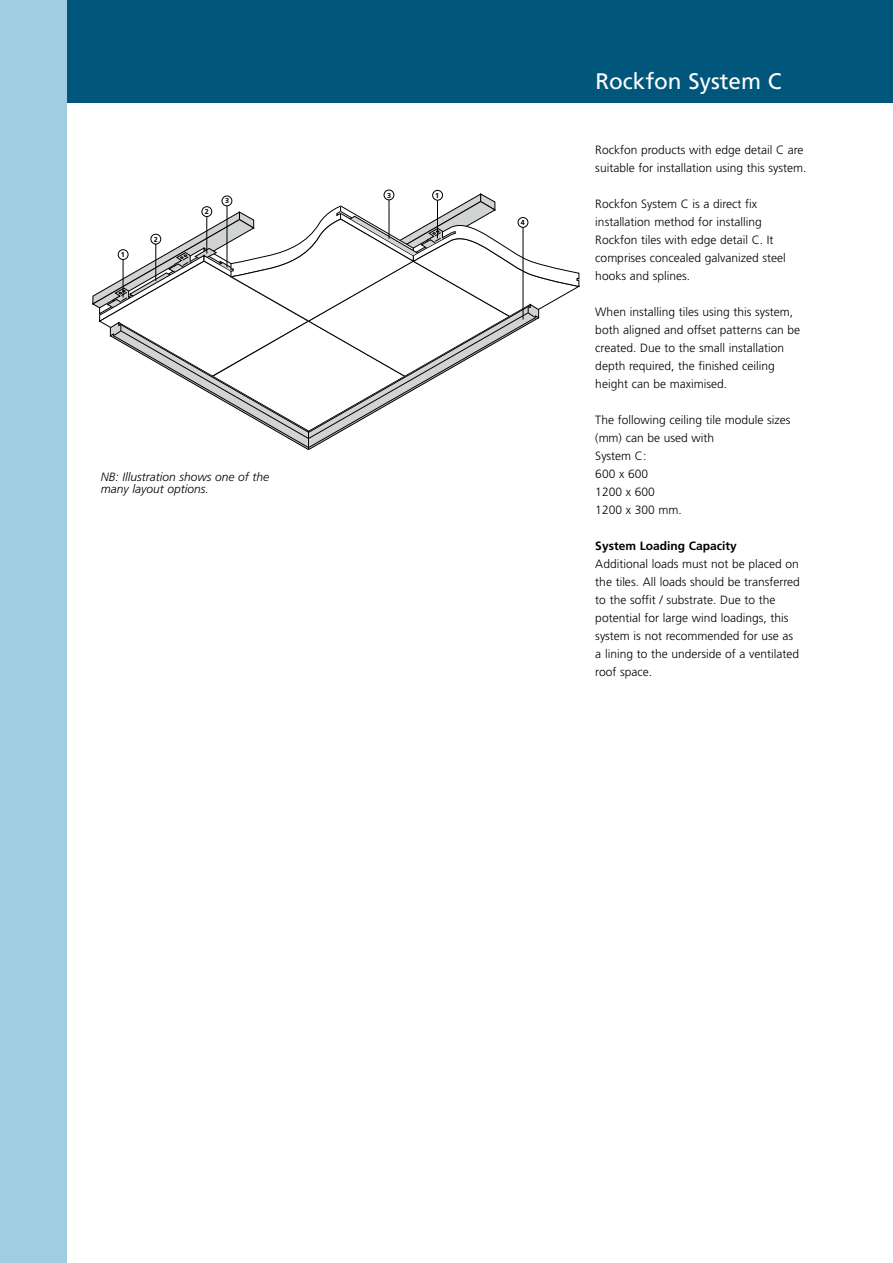
<style>
.page{position:relative;width:893px;height:1263px;background:#fff}
.page>*{position:absolute;margin:0;border:0;box-sizing:border-box;transform-origin:0 0}
.t1{font:22.5px "Frutiger";color:#fff}
.t2{font:300 12px/18px "Frutiger";color:#000}
.t3{font:italic 300 12px/12px "Frutiger";color:#000}
.t4{font:700 12px "Frutiger";color:#000}
.t5{font:700 7.2px "Frutiger";color:#000}
</style>
<div class="page">
<div style="left:0;top:0;width:893px;height:102px;background:#00577b"></div>
<div style="left:0;top:0;width:66px;height:1263px;background:#9ecedf"></div>
<svg style="left:92px;top:190px;width:487px;height:260px"></svg>
<hr style="left:523px;top:227px;width:1px;height:93px;background:#000">
<hr style="left:437px;top:200px;width:1px;height:38px;background:#000">
<div style="left:432px;top:190px;width:11px;height:10px;border:1px solid #000;border-radius:50%"></div>
<p class="t5" style="left:121px;top:251px;width:6px">1</p>
<p class="t5" style="left:154px;top:235px;width:6px">2</p>
<p class="t5" style="left:205px;top:207px;width:6px">2</p>
<p class="t5" style="left:225px;top:197px;width:6px">3</p>
<p class="t3" style="left:101px;top:471px;width:170px">NB: Illustration shows one of the many layout options.</p>
<p class="t5" style="left:387px;top:191px;width:6px">3</p>
<p class="t5" style="left:435px;top:191px;width:6px">1</p>
<p class="t5" style="left:521px;top:218px;width:6px">4</p>
<h1 class="t1" style="left:595px;top:68px;width:188px">Rockfon System C</h1>
<p class="t2" style="left:595px;top:141px;width:213px">Rockfon products with edge detail C are suitable for installation using this system.</p>
<p class="t2" style="left:595px;top:195px;width:192px">Rockfon System C is a direct fix installation method for installing<br>Rockfon tiles with edge detail C. It comprises concealed galvanized steel hooks and splines.</p>
<p class="t2" style="left:595px;top:303px;width:206px">When installing tiles using this system, both aligned and offset patterns can be created. Due to the small installation depth required, the finished ceiling height can be maximised.</p>
<p class="t2" style="left:595px;top:411px;width:197px">The following ceiling tile module sizes (mm) can be used with<br>System C:<br>600 x 600<br>1200 x 600<br>1200 x 300 mm.</p>
<p class="t4" style="left:595px;top:538px;width:143px">System Loading Capacity</p>
<p class="t2" style="left:595px;top:555px;width:206px">Additional loads must not be placed on the tiles. All loads should be transferred to the soffit / substrate. Due to the potential for large wind loadings, this system is not recommended for use as a lining to the underside of a ventilated roof space.</p>
</div>
